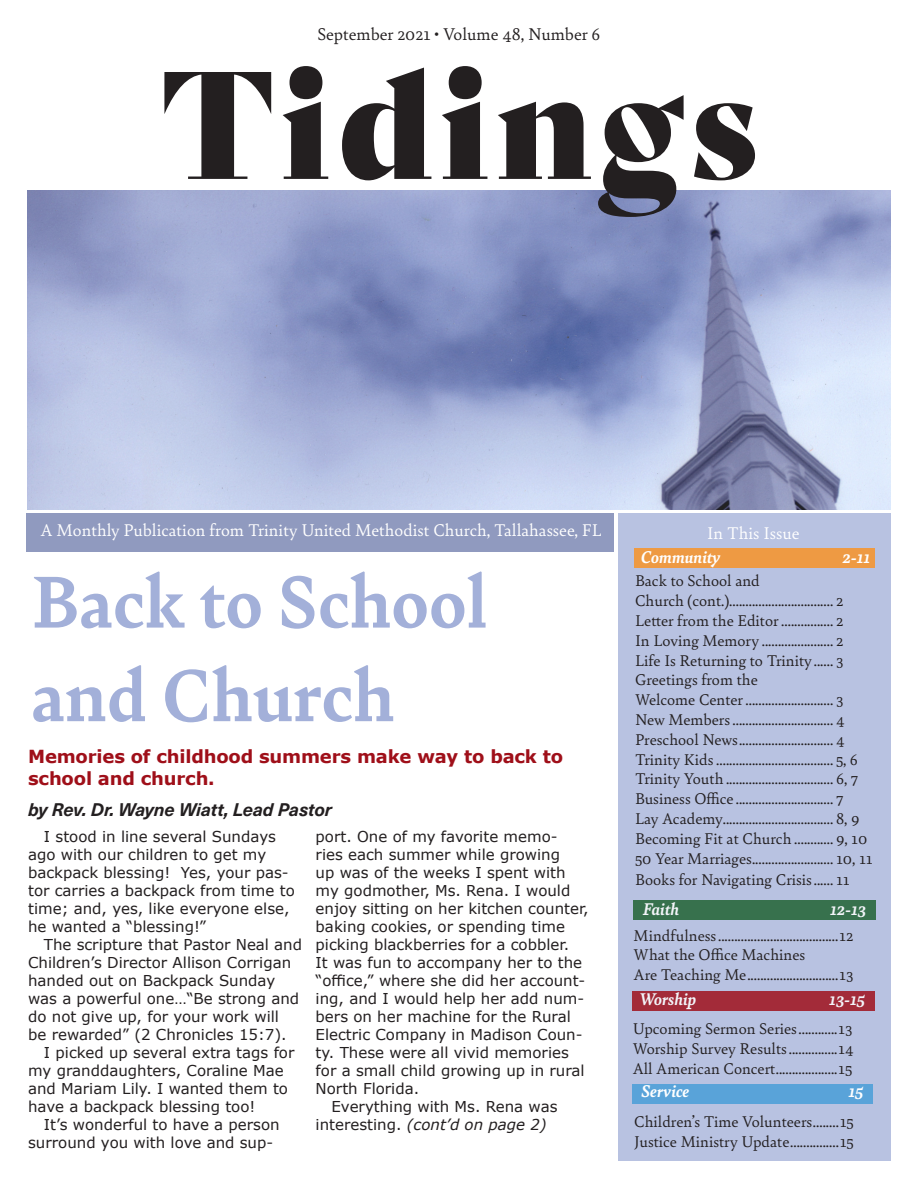
<style>
.page{position:relative;width:918px;height:1188px;background:#fff}
.page>*{position:absolute;margin:0;border:0;box-sizing:border-box;transform-origin:0 0}
.t1{font:148.5px "Bely Display";letter-spacing:.04em;color:#231f20}
.Article_Heading{font:700 78px/93.6px "Bely";color:#a3b0d9}
.t2{font:18px "Bely";color:#fff}
.Intro{font:700 18px/21.6px "Verdana";letter-spacing:-.01em;color:#9f0f19}
.Section_Headings{font:italic 700 18px "Bely";color:#fff}
.t3{font:18px "Bely";color:#231f20}
.Paragraph_Style_1{font:italic 700 18px "Neue Haas Unica W1 G";letter-spacing:-.005em;color:#231f20}
.t4{font:16.5px "Bely";color:#231f20}
.t5{font:15px/18px "Verdana";color:#231f20}
.s1{font-style:italic}
</style>
<div class="page">
<img style="left:27px;top:191px;width:864px;height:319px">
<div style="left:618px;top:514px;width:273px;height:647px;background:#b8c2e1"></div>
<div style="left:26px;top:514px;width:587px;height:38px;background:#909abf"></div>
<div style="left:634px;top:549px;width:241px;height:19px;background:#ee9a43"></div>
<div style="left:634px;top:901px;width:242px;height:19px;background:#37714d"></div>
<div style="left:633px;top:991px;width:242px;height:20px;background:#a32b39"></div>
<div style="left:632px;top:1084px;width:241px;height:20px;background:#59a3d9"></div>
<p class="t3" style="left:318px;top:21px;width:284px">September 2021 • Volume 48, Number 6</p>
<p class="t1" style="left:161px;top:5px;width:598px">Tidings</p>
<p class="t2" style="left:41px;top:517px;width:563px">A Monthly Publication from Trinity United Methodist Church, Tallahassee, FL</p>
<p class="t2" style="left:707px;top:520px;width:94px">In This Issue</p>
<p class="Article_Heading" style="left:31px;top:551px;width:457px">Back to School and Church</p>
<p class="Intro" style="left:28px;top:746px;width:537px">Memories of childhood summers make way to back to school and church.</p>
<p class="Paragraph_Style_1" style="left:28px;top:796px;width:305px">by Rev. Dr. Wayne Wiatt, Lead Pastor</p>
<p class="t5" style="left:28px;top:828px;width:268px;text-indent:16px">I stood in line several Sundays ago with our children to get my backpack blessing! Yes, your pas&shy;tor carries a backpack from time to time; and, yes, like everyone else, he wanted a “blessing!”</p>
<p class="t5" style="left:28px;top:936px;width:276px;text-indent:16px">The scripture that Pastor Neal and Children’s Director Allison Corrigan handed out on Backpack Sunday was a powerful one…“Be strong and do not give up, for your work will<br>be rewarded” (2 Chronicles 15:7).</p>
<p class="t5" style="left:28px;top:1044px;width:268px;text-indent:16px">I picked up several extra tags for my granddaughters, Coraline Mae and Mariam Lily. I wanted them to have a backpack blessing too!</p>
<p class="t5" style="left:28px;top:1116px;width:253px;text-indent:16px">It’s wonderful to have a person surround you with love and sup-</p>
<p class="t5" style="left:316px;top:828px;width:275px">port. One of my favorite memo-<br>ries each summer while growing<br>up was of the weeks I spent with my godmother, Ms. Rena. I would enjoy sitting on her kitchen counter, baking cookies, or spending time picking blackberries for a cobbler.<br>It was fun to accompany her to the “office,” where she did her account&shy;ing, and I would help her add num&shy;bers on her machine for the Rural<br>Electric Company in Madison Coun&shy;ty. These were all vivid memories for a small child growing up in rural<br>North Florida.</p>
<p class="t5" style="left:316px;top:1098px;width:243px;text-indent:16px">Everything with Ms. Rena was interesting. <span class="s1">(cont’d on page 2)</span></p>
<p class="Section_Headings" style="left:641px;top:544px;width:81px">Community</p>
<p class="Section_Headings" style="left:843px;top:544px;width:29px">2-11</p>
<p class="t4" style="left:635px;top:569px;width:126px">Back to School and</p>
<p class="t4" style="left:635px;top:589px;width:210px">Church (cont.)................................ 2</p>
<p class="t4" style="left:635px;top:609px;width:210px">Letter from the Editor ................ 2</p>
<p class="t4" style="left:635px;top:629px;width:210px">In Loving Memory ...................... 2</p>
<p class="t4" style="left:635px;top:648px;width:210px">Life Is Returning to Trinity...... 3</p>
<p class="t4" style="left:635px;top:668px;width:124px">Greetings from the</p>
<p class="t4" style="left:635px;top:688px;width:210px">Welcome Center........................... 3</p>
<p class="t4" style="left:635px;top:708px;width:211px">New Members............................... 4</p>
<p class="t4" style="left:635px;top:728px;width:211px">Preschool News............................. 4</p>
<p class="t4" style="left:635px;top:747px;width:225px">Trinity Kids .................................... 5, 6</p>
<p class="t4" style="left:635px;top:767px;width:225px">Trinity Youth ................................. 6, 7</p>
<p class="t4" style="left:635px;top:787px;width:210px">Business Office .............................. 7</p>
<p class="t4" style="left:635px;top:807px;width:226px">Lay Academy.................................. 8, 9</p>
<p class="t4" style="left:635px;top:827px;width:234px">Becoming Fit at Church ............ 9, 10</p>
<p class="t4" style="left:635px;top:846px;width:239px">50 Year Marriages......................... 10, 11</p>
<p class="t4" style="left:635px;top:868px;width:216px">Books for Navigating Crisis...... 11</p>
<p class="Section_Headings" style="left:643px;top:896px;width:38px">Faith</p>
<p class="Section_Headings" style="left:830px;top:896px;width:38px">12-13</p>
<p class="t4" style="left:634px;top:923px;width:221px">Mindfulness.....................................12</p>
<p class="t4" style="left:634px;top:943px;width:173px">What the Office Machines</p>
<p class="t4" style="left:634px;top:963px;width:221px">Are Teaching Me............................13</p>
<p class="Section_Headings" style="left:639px;top:987px;width:59px">Worship</p>
<p class="Section_Headings" style="left:829px;top:987px;width:37px">13-15</p>
<p class="t4" style="left:633px;top:1017px;width:221px">Upcoming Sermon Series............13</p>
<p class="t4" style="left:633px;top:1037px;width:222px">Worship Survey Results...............14</p>
<p class="t4" style="left:633px;top:1057px;width:221px">All American Concert...................15</p>
<p class="Section_Headings" style="left:641px;top:1078px;width:50px">Service</p>
<p class="Section_Headings" style="left:848px;top:1078px;width:16px">15</p>
<p class="t4" style="left:634px;top:1110px;width:221px">Children’s Time Volunteers........15</p>
<p class="t4" style="left:634px;top:1130px;width:221px">Justice Ministry Update...............15</p>
</div>
